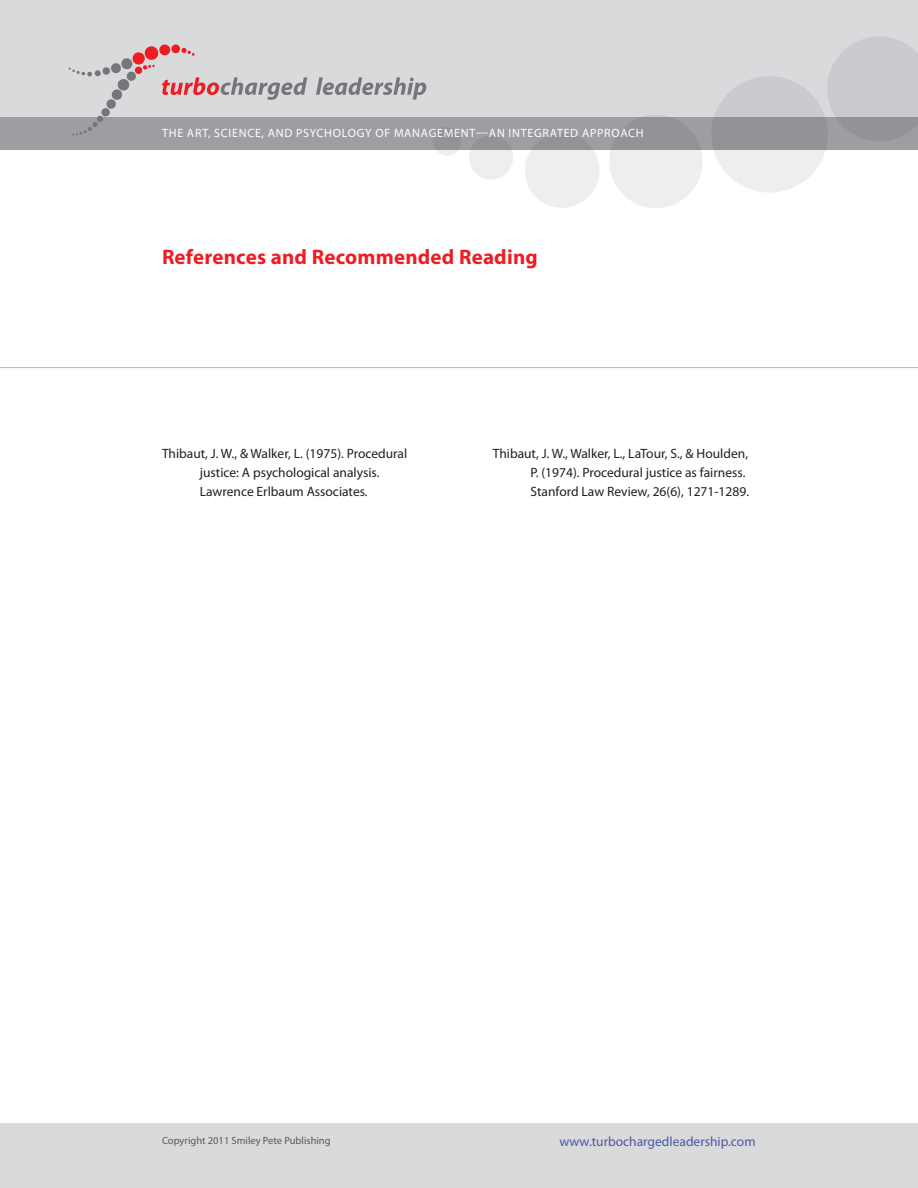
<style>
.page{position:relative;width:918px;height:1188px;background:#fff}
.page>*{position:absolute;margin:0;border:0;box-sizing:border-box;transform-origin:0 0}
.t1{font:700 21px "Myriad Pro";letter-spacing:.01em;color:#ee1d23}
.t2{font:13.5px/18.8px "Myriad Pro";color:#231f20}
.t3{font:13.5px "Myriad Pro";color:#4c59a0}
.t4{font:12px "Myriad Pro";letter-spacing:.06em;color:#fff}
.t5{font:10.5px "Myriad Pro";color:#57585a}
</style>
<div class="page">
<div style="left:0;top:0;width:918px;height:150px;background:#d9dadc"></div>
<div style="left:0;top:1123px;width:918px;height:65px;background:#d9dadc"></div>
<div style="left:0;top:117px;width:918px;height:33px;background:#9c9ea2"></div>
<svg style="left:433px;top:37px;width:485px;height:171px"></svg>
<svg style="left:69px;top:44px;width:238px;height:92px"></svg>
<svg style="left:316px;top:77px;width:110px;height:23px"></svg>
<hr style="left:0;top:367px;width:918px;height:1px;background:#b6b7bb">
<p class="t4" style="left:162px;top:126px;width:483px">the art, science, And PSYCHOLOGY of management—an integrated approach</p>
<h1 class="t1" style="left:162px;top:243px;width:377px">References and Recommended Reading</h1>
<p class="t2" style="left:200px;top:444px;width:209px;text-indent:-38px">Thibaut, J. W., &amp; Walker, L. (1975). Procedural justice: A psychological analysis.<br>Lawrence Erlbaum Associates.</p>
<p class="t2" style="left:531px;top:444px;width:220px;text-indent:-38px">Thibaut, J. W., Walker, L., LaTour, S., &amp; Houlden,<br>P. (1974). Procedural justice as fairness.<br>Stanford Law Review, 26(6), 1271-1289.</p>
<p class="t5" style="left:162px;top:1134px;width:170px">Copyright 2011 Smiley Pete Publishing</p>
<p class="t3" style="left:559px;top:1133px;width:198px">www.turbochargedleadership.com</p>
</div>
